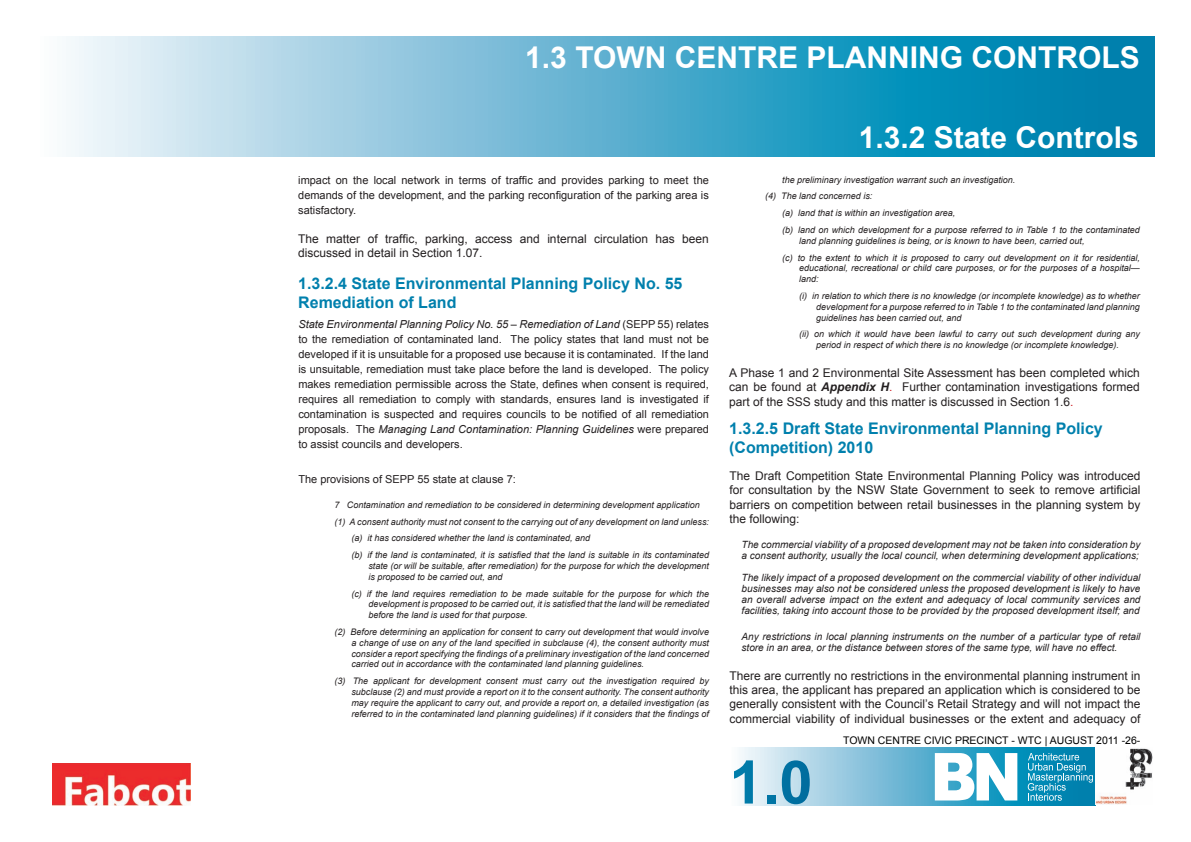
<style>
.page{position:relative;width:1191px;height:842px;background:#fff}
.page>*{position:absolute;margin:0;border:0;box-sizing:border-box;transform-origin:0 0}
.t1{font:700 60px "Arial";color:#0080ad}
.t2{font:700 30px "Arial";color:#fff}
.t3{font:700 16px/19.2px "Arial";color:#0080ad}
.t4{font:12px/14.4px "Arial";color:#231f20;text-align:justify}
.Body_text_Char_Char{font:11px/15px "Arial";color:#231f20;text-align:justify}
.Paragraph{font:11px/15px "Arial";color:#231f20;text-align:justify}
.t5{font:10.5px "Arial";color:#000}
.t6{font:italic 10px/11px "Arial";color:#231f20}
.t7{font:italic 9px/10.8px "Arial";color:#231f20;text-align:justify}
.s1{font-style:italic}
.s2{font-weight:700;font-style:italic}
.s3{color:#d1232a}
</style>
<div class="page">
<img style="left:52px;top:763px;width:138px;height:43px">
<svg style="left:66px;top:37px;width:1088px;height:120px;background:#63b4d2"></svg>
<svg style="left:739px;top:747px;width:356px;height:59px;background:#89c4dc"></svg>
<svg style="left:934px;top:753px;width:83px;height:47px"></svg>
<svg style="left:1027px;top:753px;width:66px;height:48px;background:#2f9bbf"></svg>
<img style="left:1095px;top:748px;width:57px;height:57px">
<p class="t2" style="left:525px;top:37px;width:616px">1.3 TOWN CENTRE PLANNING CONTROLS</p>
<p class="Paragraph" style="left:298px;top:173px;width:412px">impact on the local network in terms of traffic and provides parking to meet the demands of the development, and the parking reconfiguration of the parking area is satisfactory.</p>
<p class="t4" style="left:298px;top:232px;width:412px">The matter of traffic, parking, access and internal circulation has been discussed in detail in Section 1.07.</p>
<p class="t3" style="left:298px;top:274px;width:386px">1.3.2.4 State Environmental Planning Policy No. 55<br>Remediation of Land</p>
<p class="Body_text_Char_Char" style="left:298px;top:317px;width:412px"><span class="s1">State Environmental Planning Policy No. 55 – Remediation of Land</span> (SEPP 55) relates to the remediation of contaminated land. The policy states that land must not be developed if it is unsuitable for a proposed use because it is contaminated. If the land is unsuitable, remediation must take place before the land is developed. The policy makes remediation permissible across the State, defines when consent is required, requires all remediation to comply with standards, ensures land is investigated if contamination is suspected and requires councils to be notified of all remediation proposals. The <span class="s1">Managing Land Contamination: Planning Guidelines</span> were prepared to assist councils and developers.</p>
<p class="Body_text_Char_Char" style="left:298px;top:472px;width:219px">The provisions of SEPP 55 state at clause 7:</p>
<p class="t7" style="left:334px;top:499px;width:367px">7 Contamination and remediation to be considered in determining development application</p>
<p class="t7" style="left:334px;top:516px;width:376px">(1) A consent authority must not consent to the carrying out of any development on land unless:</p>
<p class="t7" style="left:351px;top:533px;width:240px">(a) it has considered whether the land is contaminated, and</p>
<p class="t7" style="left:368px;top:550px;width:342px;text-indent:-17px">(b) if the land is contaminated, it is satisfied that the land is suitable in its contaminated state (or will be suitable, after remediation) for the purpose for which the development is proposed to be carried out, and</p>
<p class="t7" style="left:368px;top:588px;width:342px;text-indent:-17px">(c) if the land requires remediation to be made suitable for the purpose for which the development is proposed to be carried out, it is satisfied that the land will be remediated before the land is used for that purpose.</p>
<p class="t7" style="left:351px;top:627px;width:359px;text-indent:-17px">(2) Before determining an application for consent to carry out development that would involve a change of use on any of the land specified in subclause (4), the consent authority must consider a report specifying the findings of a preliminary investigation of the land concerned carried out in accordance with the contaminated land planning guidelines.</p>
<p class="t7" style="left:351px;top:676px;width:359px;text-indent:-17px">(3) The applicant for development consent must carry out the investigation required by subclause (2) and must provide a report on it to the consent authority. The consent authority may require the applicant to carry out, and provide a report on, a detailed investigation (as referred to in the contaminated land planning guidelines) if it considers that the findings of</p>
<p class="t2" style="left:858px;top:117px;width:282px">1.3.2 State Controls</p>
<p class="t7" style="left:782px;top:174px;width:235px">the preliminary investigation warrant such an investigation.</p>
<p class="t7" style="left:765px;top:191px;width:109px">(4) The land concerned is:</p>
<p class="t7" style="left:782px;top:208px;width:175px">(a) land that is within an investigation area,</p>
<p class="t7" style="left:799px;top:225px;width:342px;text-indent:-17px">(b) land on which development for a purpose referred to in Table 1 to the contaminated land planning guidelines is being, or is known to have been, carried out,</p>
<p class="t7" style="left:799px;top:252px;width:342px;text-indent:-17px">(c) to the extent to which it is proposed to carry out development on it for residential, educational, recreational or child care purposes, or for the purposes of a hospital— land:</p>
<p class="t7" style="left:816px;top:291px;width:325px;text-indent:-17px">(i) in relation to which there is no knowledge (or incomplete knowledge) as to whether development for a purpose referred to in Table 1 to the contaminated land planning guidelines has been carried out, and</p>
<p class="t7" style="left:799px;top:329px;width:342px;text-align:center">(ii) on which it would have been lawful to carry out such development during any period in respect of which there is no knowledge (or incomplete knowledge).</p>
<p class="t4" style="left:729px;top:366px;width:412px">A Phase 1 and 2 Environmental Site Assessment has been completed which can be found at <span class="s2">Appendix H</span><span class="s3">.</span> Further contamination investigations formed part of the SSS study and this matter is discussed in Section 1.6<span class="s3">.</span></p>
<p class="t3" style="left:729px;top:419px;width:375px">1.3.2.5 Draft State Environmental Planning Policy (Competition) 2010</p>
<p class="t4" style="left:729px;top:468px;width:412px">The Draft Competition State Environmental Planning Policy was introduced for consultation by the NSW State Government to seek to remove artificial barriers on competition between retail businesses in the planning system by the following:</p>
<p class="t6" style="left:741px;top:539px;width:400px">The commercial viability of a proposed development may not be taken into consideration by a consent authority, usually the local council, when determining development applications;</p>
<p class="t6" style="left:741px;top:572px;width:400px;text-align:justify">The likely impact of a proposed development on the commercial viability of other individual businesses may also not be considered unless the proposed development is likely to have an overall adverse impact on the extent and adequacy of local community services and facilities, taking into account those to be provided by the proposed development itself; and</p>
<p class="t6" style="left:741px;top:631px;width:400px">Any restrictions in local planning instruments on the number of a particular type of retail store in an area, or the distance between stores of the same type, will have no effect.</p>
<p class="t4" style="left:729px;top:668px;width:412px">There are currently no restrictions in the environmental planning instrument in this area, the applicant has prepared an application which is considered to be generally consistent with the Council’s Retail Strategy and will not impact the commercial viability of individual businesses or the extent and adequacy of</p>
<p class="t1" style="left:729px;top:742px;width:85px">1.0</p>
<p class="t5" style="left:843px;top:733px;width:299px">TOWN CENTRE CIVIC PRECINCT - WTC | AUGUST 2011 -26-</p>
</div>
